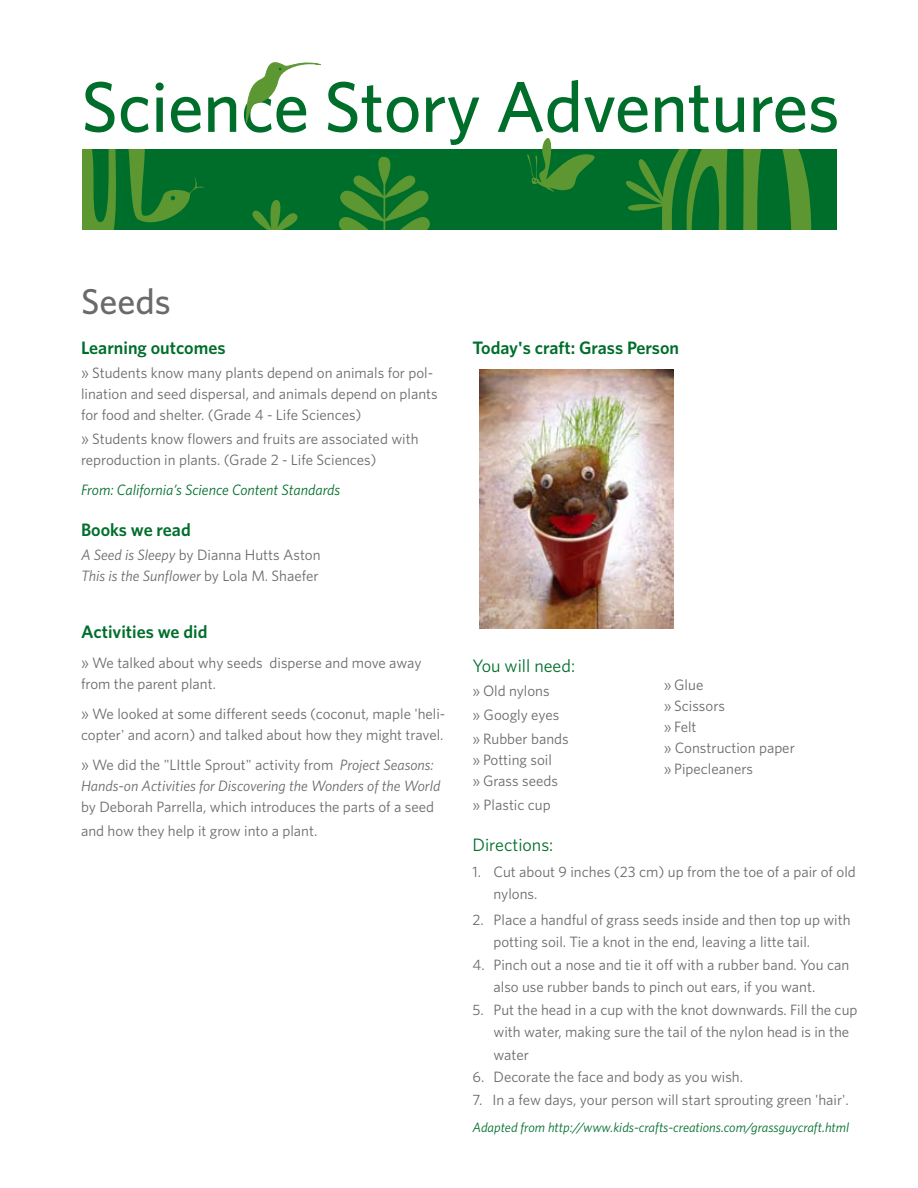
<style>
.page{position:relative;width:918px;height:1188px;background:#fff}
.page>*{position:absolute;margin:0;border:0;box-sizing:border-box;transform-origin:0 0}
.t1{font:500 36px "Whitney";color:#696a6c}
.t2{font:600 18px "Whitney";color:#006e2b}
.t3{font:18px "Whitney";color:#006e2b}
.t4{font:15px/21px "Whitney";color:#696a6c}
.t5{font:italic 15px/21px "Whitney";color:#696a6c}
.t6{font:italic 15px "Whitney";color:#006e2b}
.t7{font:italic 13.5px "Whitney";color:#006e2b}
.s1{font-style:italic}
.s2{font-style:normal}
</style>
<div class="page">
<div style="left:81px;top:148px;width:756px;height:83px;background:#006e2b"></div>
<svg style="left:249px;top:200px;width:52px;height:31px"></svg>
<svg style="left:333px;top:156px;width:103px;height:75px"></svg>
<svg style="left:81px;top:82px;width:155px;height:149px"></svg>
<svg style="left:328px;top:82px;width:91px;height:51px"></svg>
<svg style="left:426px;top:97px;width:53px;height:48px"></svg>
<svg style="left:498px;top:80px;width:339px;height:151px"></svg>
<svg style="left:244px;top:62px;width:77px;height:87px"></svg>
<img style="left:479px;top:370px;width:194px;height:259px">
<h1 class="t1" style="left:81px;top:278px;width:91px">Seeds</h1>
<p class="t2" style="left:81px;top:336px;width:146px">Learning outcomes</p>
<p class="t4" style="left:81px;top:362px;width:358px">» Students know many plants depend on animals for pol&shy;lination and seed dispersal, and animals depend on plants for food and shelter. (Grade 4 - Life Sciences)</p>
<p class="t4" style="left:81px;top:428px;width:339px">» Students know flowers and fruits are associated with reproduction in plants. (Grade 2 - Life Sciences)</p>
<p class="t6" style="left:81px;top:480px;width:261px">From: California’s Science Content Standards</p>
<p class="t2" style="left:81px;top:517px;width:111px">Books we read</p>
<p class="t4" style="left:81px;top:544px;width:241px"><span class="s1">A Seed is Sleepy</span> by Dianna Hutts Aston<br><span class="s1">This is the Sunflower</span> by Lola M. Shaefer</p>
<p class="t2" style="left:81px;top:620px;width:128px">Activities we did</p>
<p class="t4" style="left:81px;top:652px;width:342px">» We talked about why seeds disperse and move away from the parent plant.</p>
<p class="t4" style="left:81px;top:703px;width:366px">» We looked at some different seeds (coconut, maple 'heli&shy;copter' and acorn) and talked about how they might travel.</p>
<p class="t5" style="left:81px;top:754px;width:361px"><span class="s2">» We did the "LIttle Sprout" activity from</span> Project Seasons:<br>Hands-on Activities for Discovering the Wonders of the World</p>
<p class="t4" style="left:81px;top:795px;width:355px;line-height:24px">by Deborah Parrella, which introduces the parts of a seed and how they help it grow into a plant.</p>
<p class="t2" style="left:472px;top:336px;width:208px">Today's craft: Grass Person</p>
<p class="t3" style="left:472px;top:654px;width:104px">You will need:</p>
<p class="t4" style="left:472px;top:678px;width:98px;line-height:24px">» Old nylons<br>» Googly eyes » Rubber bands</p>
<p class="t4" style="left:472px;top:749px;width:87px">» Potting soil » Grass seeds</p>
<p class="t4" style="left:472px;top:794px;width:80px">» Plastic cup</p>
<p class="t4" style="left:664px;top:674px;width:133px">» Glue<br>» Scissors<br>» Felt<br>» Construction paper » Pipecleaners</p>
<p class="t3" style="left:472px;top:833px;width:82px">Directions:</p>
<p class="t4" style="left:494px;top:860px;width:364px;line-height:22.5px;text-indent:-21px">1. Cut about 9 inches (23 cm) up from the toe of a pair of old nylons.</p>
<p class="t4" style="left:494px;top:908px;width:359px;line-height:22.5px;text-indent:-21px">2. Place a handful of grass seeds inside and then top up with potting soil. Tie a knot in the end, leaving a litte tail.</p>
<p class="t4" style="left:494px;top:953px;width:357px;line-height:22.5px;text-indent:-21px">4. Pinch out a nose and tie it off with a rubber band. You can also use rubber bands to pinch out ears, if you want.</p>
<p class="t4" style="left:494px;top:998px;width:365px;line-height:22.5px;text-indent:-21px">5. Put the head in a cup with the knot downwards. Fill the cup with water, making sure the tail of the nylon head is in the water</p>
<p class="t4" style="left:472px;top:1066px;width:272px">6. Decorate the face and body as you wish.</p>
<p class="t4" style="left:472px;top:1089px;width:378px">7. In a few days, your person will start sprouting green 'hair'.</p>
<p class="t7" style="left:472px;top:1118px;width:378px">Adapted from http://www.kids-crafts-creations.com/grassguycraft.html</p>
</div>
